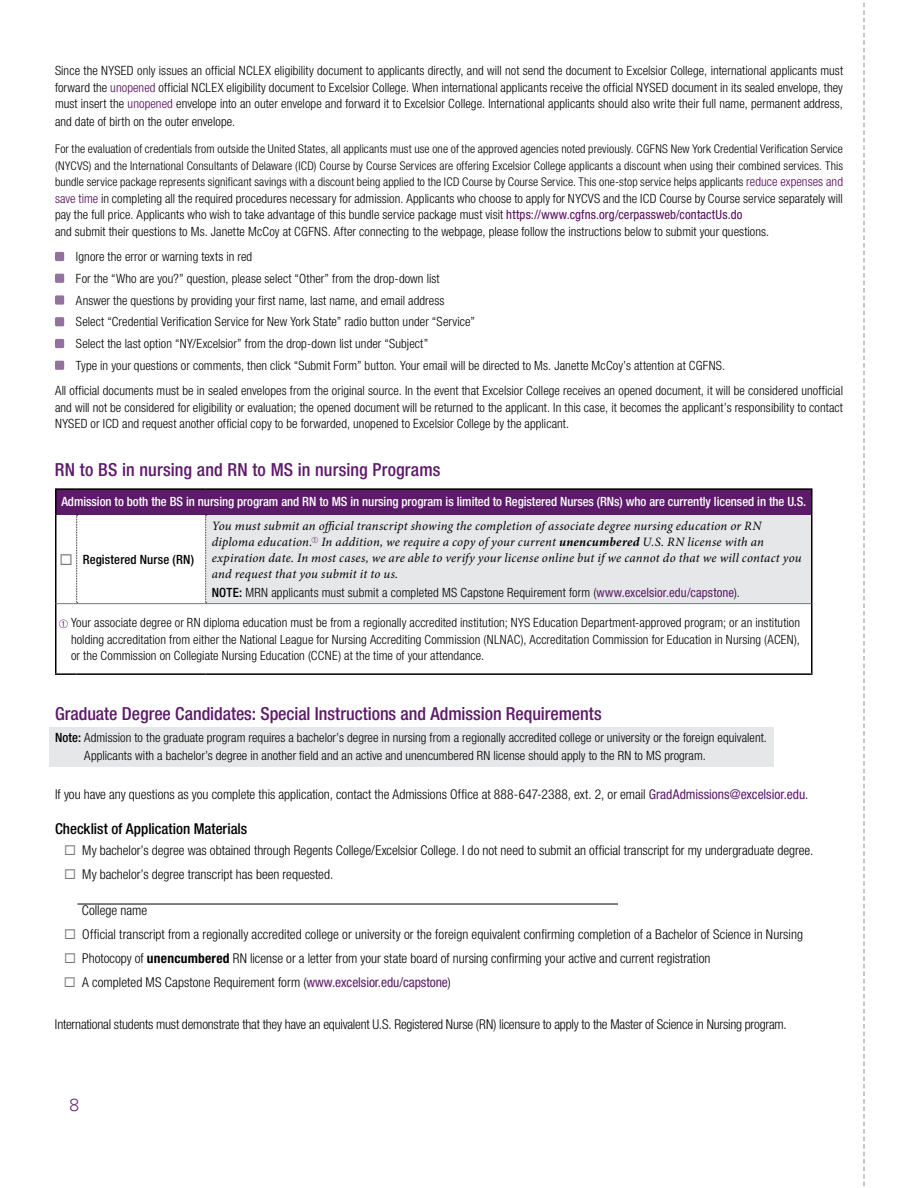
<style>
.page{position:relative;width:918px;height:1188px;background:#fff}
.page>*{position:absolute;margin:0;border:0;box-sizing:border-box;transform-origin:0 0}
.Level_0{font:500 condensed 18px "Helvetica Neue LT Std";letter-spacing:-.005em;color:#5d196a}
.Level_2{font:500 condensed 18px "Helvetica Neue LT Std";letter-spacing:.005em;color:#5d196a}
.t1{font:300 18px "Proxima Nova";color:#5d196a}
.Level_2-2{font:500 condensed 15px "Helvetica Neue LT Std";color:#000}
.Level_2-3{font:300 condensed 13.5px "Helvetica Neue LT Std";color:#000}
.Rule_above_text{font:300 condensed 13.5px "Helvetica Neue LT Std";color:#000}
.body_indented_-_inst{font:300 condensed 12.75px/16.5px "Helvetica Neue LT Std";letter-spacing:.005em;color:#000;text-align:justify}
.Level_1{font:300 condensed 12.75px/16.5px "Helvetica Neue LT Std";letter-spacing:.005em;color:#000;text-align:justify}
.body_no_indent_-_ins{font:300 condensed 12.75px "Helvetica Neue LT Std";letter-spacing:.005em;color:#000}
.Concentration_Area_o{font:italic 12.75px/15.8px "Minion Pro";letter-spacing:.015em;color:#000}
.Level_1-2{font:500 condensed 12.75px "Helvetica Neue LT Std";letter-spacing:-.005em;color:#fff}
.Concentration_Area_o-2{font:300 condensed 12.75px "Helvetica Neue LT Std";letter-spacing:.01em;color:#000}
.Level_1-3{font:500 condensed 12.75px "Helvetica Neue LT Std";letter-spacing:.01em;color:#000}
.body_indented_-_inst-2{font:300 condensed 12px/16.5px "Helvetica Neue LT Std";letter-spacing:.01em;color:#000;text-align:justify}
.s1{color:#54075b}
.s2{font-size:12.75px;color:#54075b}
.s3{font-weight:400;color:#54075b}
.s4{font-weight:700}
.s5{font-weight:500}
.s6{font-weight:400;color:#5d196a}
.s7{color:#5d196a}
.s8{color:#77787b}
</style>
<div class="page">
<div style="left:55px;top:252px;width:9px;height:9px;background:#93729d;border-radius:2px"></div>
<div style="left:55px;top:274px;width:9px;height:9px;background:#93729d;border-radius:2px"></div>
<div style="left:55px;top:295px;width:9px;height:10px;background:#93729d;border-radius:2px"></div>
<div style="left:55px;top:317px;width:9px;height:9px;background:#93729d;border-radius:2px"></div>
<div style="left:55px;top:339px;width:9px;height:9px;background:#93729d;border-radius:2px"></div>
<div style="left:55px;top:361px;width:9px;height:9px;background:#93729d;border-radius:2px"></div>
<div style="left:56px;top:489px;width:756px;height:26px;background:#5d196a"></div>
<div style="left:206px;top:515px;width:606px;height:89px;background:#e6e7e8"></div>
<hr style="left:55px;top:673px;width:22px;height:2px;background:#000">
<hr style="left:77px;top:673px;width:129px;height:2px;background:#000">
<hr style="left:206px;top:673px;width:606px;height:2px;background:#000">
<svg style="left:205px;top:515px;width:2px;height:88px"></svg>
<hr style="left:55px;top:488px;width:22px;height:2px;background:#000">
<hr style="left:77px;top:488px;width:129px;height:2px;background:#000">
<hr style="left:206px;top:488px;width:606px;height:2px;background:#000">
<svg style="left:811px;top:490px;width:1px;height:25px"></svg>
<hr style="left:811px;top:515px;width:1px;height:89px;background:#000">
<hr style="left:55px;top:604px;width:1px;height:69px;background:#000">
<hr style="left:811px;top:604px;width:1px;height:69px;background:#000">
<hr style="left:77px;top:603px;width:129px;height:1px;background:#77787b">
<hr style="left:206px;top:603px;width:605px;height:1px;background:#77787b">
<div style="left:49px;top:727px;width:724px;height:39px;background:#e6e7e8"></div>
<hr style="left:78px;top:904px;width:540px;height:1px;background:#000">
<svg style="left:863px;top:2px;width:2px;height:1184px"></svg>
<svg style="left:55px;top:490px;width:23px;height:114px"></svg>
<p class="body_indented_-_inst" style="left:55px;top:62px;width:790px">Since the NYSED only issues an official NCLEX eligibility document to applicants directly, and will not send the document to Excelsior College, international applicants must forward the <span class="s1">unopened</span> official NCLEX eligibility document to Excelsior College. When international applicants receive the official NYSED document in its sealed envelope, they must insert the <span class="s1">unopened</span> envelope into an outer envelope and forward it to Excelsior College. International applicants should also write their full name, permanent address,</p>
<p class="body_indented_-_inst" style="left:55px;top:113px;width:182px">and date of birth on the outer envelope.</p>
<p class="body_indented_-_inst-2" style="left:55px;top:141px;width:790px">For the evaluation of credentials from outside the United States, all applicants must use one of the approved agencies noted previously. CGFNS New York Credential Verification Service (NYCVS) and the International Consultants of Delaware (ICD) Course by Course Services are offering Excelsior College applicants a discount when using their combined services. This bundle service package represents significant savings with a discount being applied to the ICD Course by Course Service. This one-stop service helps applicants <span class="s2">reduce expenses and</span></p>
<p class="body_indented_-_inst" style="left:55px;top:190px;width:789px"><span class="s1">save time</span> in completing all the required procedures necessary for admission. Applicants who choose to apply for NYCVS and the ICD Course by Course service separately will pay the full price. Applicants who wish to take advantage of this bundle service package must visit <span class="s3">https://www.cgfns.org/cerpassweb/contactUs.do</span></p>
<p class="body_no_indent_-_ins" style="left:55px;top:224px;width:716px">and submit their questions to Ms. Janette McCoy at CGFNS. After connecting to the webpage, please follow the instructions below to submit your questions.</p>
<p class="body_no_indent_-_ins" style="left:76px;top:249px;width:178px">Ignore the error or warning texts in red</p>
<p class="body_no_indent_-_ins" style="left:76px;top:271px;width:365px">For the “Who are you?” question, please select “Other” from the drop-down list</p>
<p class="body_no_indent_-_ins" style="left:76px;top:293px;width:370px">Answer the questions by providing your first name, last name, and email address</p>
<p class="body_no_indent_-_ins" style="left:76px;top:315px;width:400px">Select “Credential Verification Service for New York State” radio button under “Service”</p>
<p class="body_no_indent_-_ins" style="left:76px;top:336px;width:354px">Select the last option “NY/Excelsior” from the drop-down list under “Subject”</p>
<p class="body_no_indent_-_ins" style="left:76px;top:358px;width:651px">Type in your questions or comments, then click “Submit Form” button. Your email will be directed to Ms. Janette McCoy’s attention at CGFNS.</p>
<p class="body_indented_-_inst" style="left:55px;top:382px;width:790px">All official documents must be in sealed envelopes from the original source. In the event that Excelsior College receives an opened document, it will be considered unofficial and will not be considered for eligibility or evaluation; the opened document will be returned to the applicant. In this case, it becomes the applicant’s responsibility to contact NYSED or ICD and request another official copy to be forwarded, unopened to Excelsior College by the applicant.</p>
<p class="Level_2" style="left:55px;top:459px;width:387px">RN to BS in nursing and RN to MS in nursing Programs</p>
<p class="Level_1-2" style="left:61px;top:494px;width:746px">Admission to both the BS in nursing program and RN to MS in nursing program is limited to Registered Nurses (RNs) who are currently licensed in the U.S.</p>
<p class="Concentration_Area_o" style="left:212px;top:518px;width:591px">You must submit an official transcript showing the completion of associate degree nursing education or RN diploma education.<sup>➀</sup> In addition, we require a copy of your current <span class="s4">unencumbered</span> U.S. RN license with an expiration date. In most cases, we are able to verify your license online but if we cannot do that we will contact you and request that you submit it to us.</p>
<p class="Concentration_Area_o-2" style="left:212px;top:585px;width:530px"><span class="s5">NOTE:</span> MRN applicants must submit a completed MS Capstone Requirement form (<span class="s6">www.excelsior.edu/capstone</span>).</p>
<p class="Level_1" style="left:71px;top:614px;width:731px;text-indent:-12px"><span class="s7">➀</span> Your associate degree or RN diploma education must be from a regionally accredited institution; NYS Education Department-approved program; or an institution holding accreditation from either the National League for Nursing Accrediting Commission (NLNAC), Accreditation Commission for Education in Nursing (ACEN), or the Commission on Collegiate Nursing Education (CCNE) at the time of your attendance.</p>
<p class="Level_1-3" style="left:83px;top:552px;width:113px">Registered Nurse (RN)</p>
<p class="Level_0" style="left:55px;top:703px;width:548px">Graduate Degree Candidates: Special Instructions and Admission Requirements</p>
<p class="Level_1" style="left:84px;top:729px;width:684px;line-height:18px;text-indent:-29px"><span class="s5">Note:</span> Admission to the graduate program requires a bachelor’s degree in nursing from a regionally accredited college or university or the foreign equivalent.<br>Applicants with a bachelor’s degree in another field and an active and unencumbered RN license should apply to the RN to MS program.</p>
<p class="Level_2-3" style="left:55px;top:787px;width:755px">If you have any questions as you complete this application, contact the Admissions Office at 888-647-2388, ext. 2, or email <span class="s6">GradAdmissions@excelsior.edu</span>.</p>
<p class="Level_2-2" style="left:55px;top:820px;width:194px">Checklist of Application Materials</p>
<p class="Level_2-3" style="left:64px;top:842px;width:751px"><span class="s8">◻</span> My bachelor’s degree was obtained through Regents College/Excelsior College. I do not need to submit an official transcript for my undergraduate degree.</p>
<p class="Level_2-3" style="left:64px;top:866px;width:271px"><span class="s8">◻</span> My bachelor’s degree transcript has been requested.</p>
<p class="Rule_above_text" style="left:82px;top:902px;width:67px">College name</p>
<p class="Level_2-3" style="left:64px;top:926px;width:741px"><span class="s8">◻</span> Official transcript from a regionally accredited college or university or the foreign equivalent confirming completion of a Bachelor of Science in Nursing</p>
<p class="Level_2-3" style="left:64px;top:950px;width:648px"><span class="s8">◻</span> Photocopy of <span class="s4">unencumbered</span> RN license or a letter from your state board of nursing confirming your active and current registration</p>
<p class="Level_2-3" style="left:64px;top:974px;width:388px"><span class="s8">◻</span> A completed MS Capstone Requirement form (<span class="s6">www.excelsior.edu/capstone</span>)</p>
<p class="Level_2-3" style="left:55px;top:1016px;width:733px">International students must demonstrate that they have an equivalent U.S. Registered Nurse (RN) licensure to apply to the Master of Science in Nursing program.</p>
<h1 class="t1" style="left:69px;top:1092px;width:12px">8</h1>
</div>
